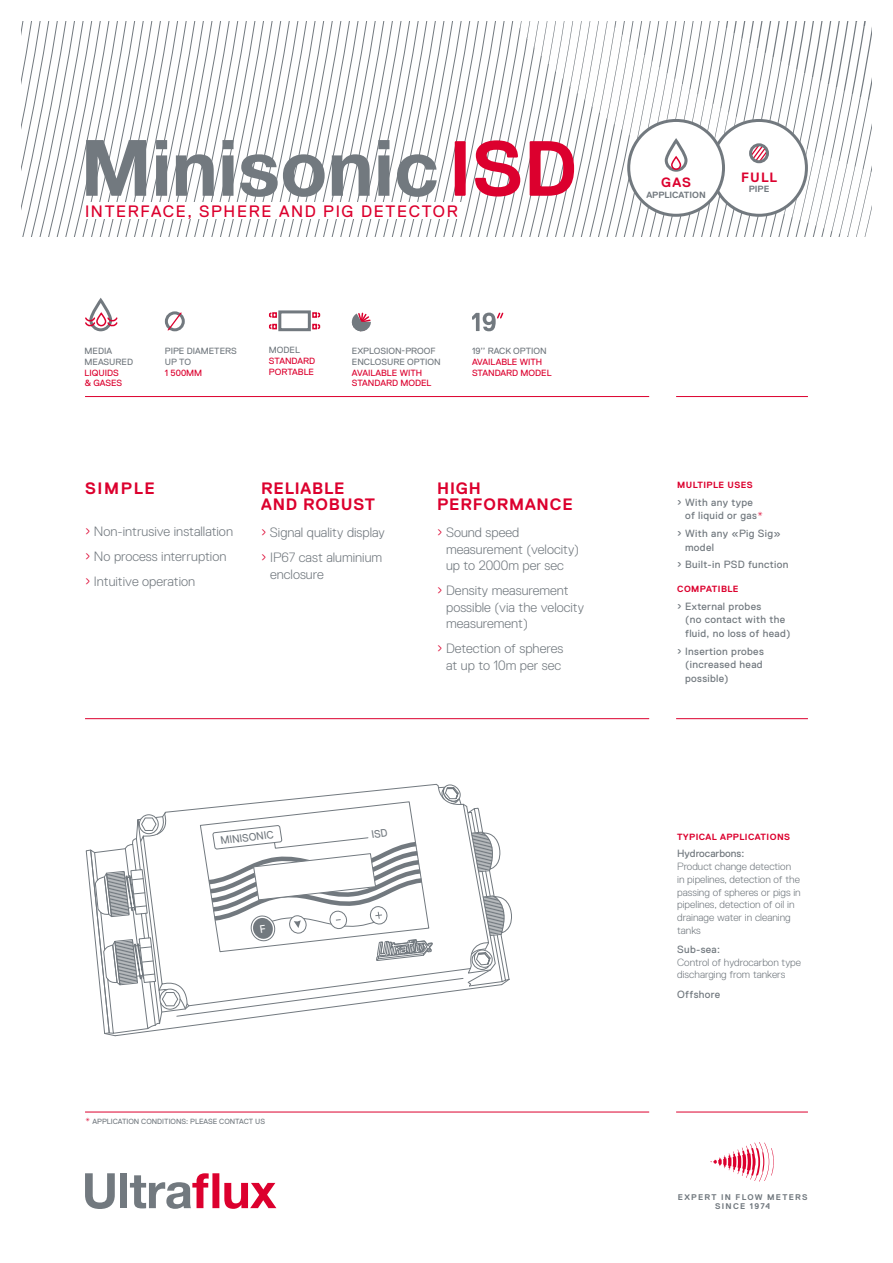
<style>
.page{position:relative;width:893px;height:1263px;background:#fff}
.page>*{position:absolute;margin:0;border:0;box-sizing:border-box;transform-origin:0 0}
.t1{font:700 78px "Helvetica Neue LT Std";color:#72797f}
.t2{font:700 16.5px/15.8px "Replica";letter-spacing:.05em;color:#dc002e;text-align:center}
.t3{font:16.5px "Replica";letter-spacing:.1em;color:#dc002e}
.t4{font:300 13.5px/16.5px "Replica";color:#72797f}
.t5{font:700 13.5px "Replica";letter-spacing:.08em;color:#dc002e}
.t6{font:10.95px "Replica";color:#72797f;scale:.94 1}
.t7{font:10.5px/13.5px "Replica";color:#72797f}
.t8{font:300 10.5px/12.8px "Replica";color:#72797f}
.t9{font:9px/10.8px "Replica";color:#dc002e}
.t10{font:9px/10.8px "Replica";color:#72797f}
.t11{font:700 9px "Replica";letter-spacing:.05em;color:#dc002e}
.t12{font:700 9px "Replica";color:#72797f}
.t13{font:700 8.25px/9px "Replica";letter-spacing:.15em;color:#72797f}
.t14{font:7.5px "Replica";color:#72797f}
.s1{font-family:"Replica";color:#dc002e}
.s2{color:#dc002e}
.s3{font-size:9px;color:#dc002e}
</style>
<div class="page">
<hr style="left:676px;top:718px;width:132px;height:1px;background:#dc002e">
<hr style="left:676px;top:396px;width:132px;height:1px;background:#dc002e">
<hr style="left:85px;top:396px;width:564px;height:1px;background:#dc002e">
<hr style="left:85px;top:718px;width:564px;height:1px;background:#dc002e">
<hr style="left:85px;top:1112px;width:564px;height:1px;background:#dc002e">
<svg style="left:21px;top:21px;width:851px;height:215px"></svg>
<div style="left:749px;top:143px;width:20px;height:20px;border:3px solid #72797f;border-radius:50%"></div>
<hr style="left:676px;top:1112px;width:132px;height:1px;background:#dc002e">
<div style="left:629px;top:120px;width:95px;height:95px;background:#fff;border-radius:50%"></div>
<div style="left:627px;top:119px;width:98px;height:98px;border:3px solid #72797f;border-radius:50%"></div>
<div style="left:665px;top:139px;width:22px;height:33px;border:3px solid #72797f;border-radius:10px"></div>
<div style="left:671px;top:156px;width:10px;height:14px;border:2px solid #dc002e;border-radius:4px"></div>
<div style="left:89px;top:299px;width:23px;height:32px;border:3px solid #72797f;border-radius:10px"></div>
<div style="left:96px;top:313px;width:10px;height:13px;border:2px solid #dc002e;border-radius:4px"></div>
<svg style="left:85px;top:316px;width:11px;height:11px"></svg>
<svg style="left:106px;top:316px;width:12px;height:11px"></svg>
<div style="left:165px;top:311px;width:20px;height:20px;border:3px solid #72797f;border-radius:50%"></div>
<svg style="left:167px;top:313px;width:15px;height:17px"></svg>
<svg style="left:269px;top:312px;width:8px;height:18px"></svg>
<svg style="left:312px;top:312px;width:9px;height:18px"></svg>
<div style="left:278px;top:310px;width:33px;height:21px;border:3px solid #72797f"></div>
<svg style="left:351px;top:312px;width:20px;height:20px"></svg>
<svg style="left:472px;top:312px;width:32px;height:19px"></svg>
<svg style="left:85px;top:1173px;width:30px;height:36px"></svg>
<div style="left:120px;top:1173px;width:7px;height:35px;background:#72797f"></div>
<svg style="left:130px;top:1173px;width:146px;height:36px"></svg>
<svg style="left:710px;top:1142px;width:64px;height:39px"></svg>
<svg style="left:85px;top:784px;width:427px;height:253px"></svg>
<h1 class="t1" style="left:81px;top:120px;width:498px">Minisonic<span class="s1">ISD</span></h1>
<p class="t3" style="left:85px;top:202px;width:374px">INTERFACE, SPHERE AND PIG DETECTOR</p>
<p class="t10" style="left:85px;top:345px;width:50px">MEDIA<br>MEASURED</p>
<p class="t9" style="left:85px;top:367px;width:39px">LIQUIDS &amp; GASES</p>
<p class="t10" style="left:165px;top:345px;width:74px">PIPE DIAMETERS<br>UP TO</p>
<p class="t9" style="left:165px;top:367px;width:39px">1 500MM</p>
<p class="t10" style="left:269px;top:345px;width:33px">MODEL</p>
<p class="t9" style="left:269px;top:355px;width:48px">STANDARD<br>PORTABLE</p>
<p class="t10" style="left:352px;top:345px;width:90px">EXPLOSION-PROOF<br>ENCLOSURE OPTION</p>
<p class="t9" style="left:352px;top:367px;width:81px">AVAILABLE WITH<br>STANDARD MODEL</p>
<p class="t10" style="left:472px;top:345px;width:76px">19’’ RACK OPTION</p>
<p class="t9" style="left:472px;top:356px;width:81px">AVAILABLE WITH<br>STANDARD MODEL</p>
<p class="t2" style="left:85px;top:480px;width:71px">SIMPLE</p>
<p class="t4" style="left:85px;top:519px;width:149px;line-height:25px"><span class="s2">›</span> Non-intrusive installation <span class="s2">›</span> No process interruption <span class="s2">›</span> Intuitive operation</p>
<p class="t2" style="left:261px;top:480px;width:115px">BLE<br>AN D ROBUST</p>
<p class="t4" style="left:261px;top:520px;width:125px;line-height:25px"><span class="s2">›</span> Signal quality display <span class="s2">›</span> IP67 cast aluminium</p>
<p class="t4" style="left:270px;top:566px;width:55px">enclosure</p>
<p class="t2" style="left:261px;top:480px;width:23px">RELIA</p>
<p class="t2" style="left:437px;top:480px;width:137px;text-align:left">HIGH<br>PERFORMANCE</p>
<p class="t4" style="left:446px;top:524px;width:135px;text-indent:-9px"><span class="s2">›</span> Sound speed measurement (velocity) up to 2000m per sec</p>
<p class="t4" style="left:446px;top:582px;width:139px;text-indent:-9px"><span class="s2">›</span> Density measurement possible (via the velocity measurement)</p>
<p class="t4" style="left:437px;top:640px;width:128px;text-align:center"><span class="s2">›</span> Detection of spheres at up to 10m per sec</p>
<p class="t6" style="left:220px;top:834px;width:58px;rotate:-6deg">MINISONIC</p>
<p class="t14" style="left:85px;top:1117px;width:181px"><span class="s3">*</span> APPLICATION CONDITIONS: PLEASE CONTACT US</p>
<p class="t5" style="left:661px;top:175px;width:31px">GAS</p>
<p class="t12" style="left:646px;top:190px;width:61px">APPLICATION</p>
<p class="t5" style="left:741px;top:170px;width:38px">FULL</p>
<p class="t12" style="left:749px;top:184px;width:22px">PIPE</p>
<p class="t11" style="left:677px;top:480px;width:7px">MULTIPLE</p>
<p class="t11" style="left:727px;top:480px;width:27px">USES</p>
<p class="t7" style="left:685px;top:496px;width:80px;text-indent:-8px">› WITH ANY TYPE<br>OF LIQUID OR GAS<span class="s2">*</span></p>
<p class="t7" style="left:685px;top:527px;width:97px;text-indent:-8px">› WITH ANY «PIG SIG»<br>MODEL</p>
<p class="t7" style="left:677px;top:558px;width:55px">› BUILT-IN PSD</p>
<p class="t7" style="left:748px;top:558px;width:42px">FUNCTION</p>
<p class="t11" style="left:677px;top:584px;width:63px">COMPATIBLE</p>
<p class="t7" style="left:685px;top:599px;width:107px;text-indent:-8px">› EXTERNAL PROBES<br>(NO CONTACT WITH THE<br>FLUID, NO LOSS OF HEAD)</p>
<p class="t7" style="left:685px;top:644px;width:80px;text-align:justify;text-indent:-8px">› I NSERTION PROBES (INCREASED HEAD POSSIBLE)</p>
<p class="t11" style="left:677px;top:832px;width:114px">TYPICAL APPLICATIONS</p>
<p class="t7" style="left:677px;top:847px;width:69px">HYDROCARBONS:</p>
<p class="t8" style="left:677px;top:860px;width:125px">Product change detection in pipelines, detection of the passing of spheres or pigs in pipelines, detection of oil in drainage water in cleaning tanks</p>
<p class="t7" style="left:677px;top:942px;width:44px">SUB-SEA:</p>
<p class="t8" style="left:677px;top:956px;width:125px">Control of hydrocarbon type discharging from tankers</p>
<p class="t7" style="left:677px;top:987px;width:45px">OFFSHORE</p>
<p class="t13" style="left:715px;top:1193px;width:87px;text-indent:-37px">EXPERT IN F LOW METERS<br>SINCE 1974</p>
</div>
